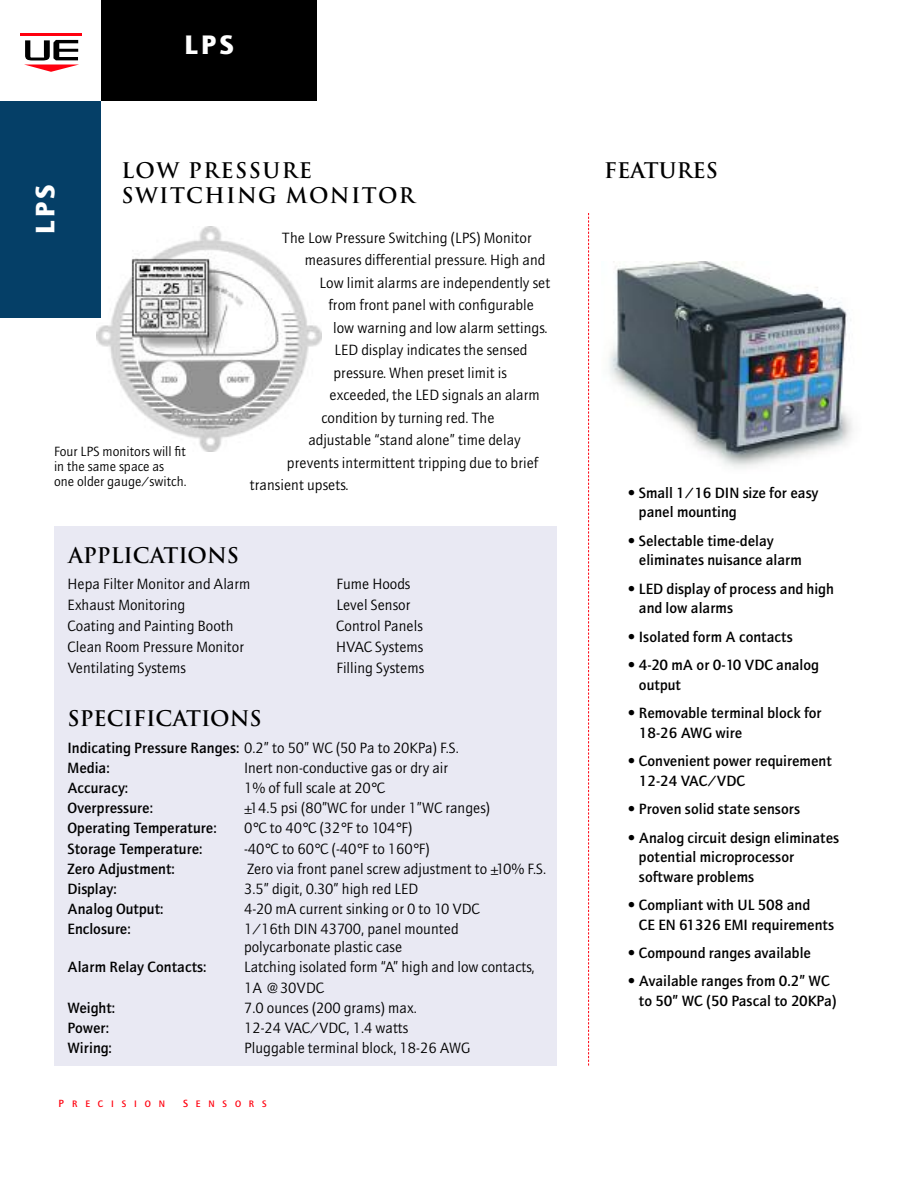
<style>
.page{position:relative;width:918px;height:1188px;background:#fff}
.page>*{position:absolute;margin:0;border:0;box-sizing:border-box;transform-origin:0 0}
.t1{font:900 27px "AT Quay Sans";letter-spacing:.125em;color:#fff}
.t2{font:700 21px "Trajan";color:#000}
.t3{font:700 21px/25.2px "Trajan";letter-spacing:.065em;color:#000}
.t4{font:15px/18px "AT Quay Sans";color:#000}
.t5{font:500 15px/19.5px "AT Quay Sans";color:#000}
.t6{font:13.5px/15px "AT Quay Sans";color:#000}
.t7{font:500 9.45px "AT Quay Sans";letter-spacing:.83em;color:#ff000f}
.s1{font-weight:400}
.s2{font-size:10.5px}
</style>
<div class="page">
<hr style="left:21px;top:34px;width:61px;height:2px;background:#ff000f">
<svg style="left:24px;top:40px;width:55px;height:32px"></svg>
<img style="left:609px;top:262px;width:244px;height:206px">
<div style="left:101px;top:0;width:216px;height:101px;background:#000"></div>
<div style="left:54px;top:526px;width:502px;height:540px;background:#e9e9f3"></div>
<svg style="left:588px;top:213px;width:1px;height:853px"></svg>
<img style="left:96px;top:227px;width:225px;height:225px">
<div style="left:0;top:101px;width:101px;height:216px;background:#053f67"></div>
<h1 class="t1" style="left:184px;top:35px;width:51px">LPS</h1>
<h2 class="t3" style="left:122px;top:158px;width:295px">LOW PRESSURE<br>SWITCHING MONITOR</h2>
<h1 class="t1" style="left:35px;top:234px;width:51px;rotate:-90deg">LPS</h1>
<p class="t4" style="left:282px;top:230px;width:251px">The Low Pressure Switching (LPS) Monitor</p>
<p class="t4" style="left:305px;top:252px;width:242px">measures differential pressure. High and</p>
<p class="t4" style="left:320px;top:275px;width:232px">Low limit alarms are independently set</p>
<p class="t4" style="left:329px;top:297px;width:207px">from front panel with configurable</p>
<p class="t4" style="left:333px;top:320px;width:216px">low warning and low alarm settings.</p>
<p class="t4" style="left:334px;top:342px;width:195px">LED display indicates the sensed</p>
<p class="t4" style="left:333px;top:365px;width:175px">pressure. When preset limit is</p>
<p class="t4" style="left:330px;top:387px;width:212px">exceeded, the LED signals an alarm</p>
<p class="t4" style="left:321px;top:410px;width:175px">condition by turning red. The</p>
<p class="t4" style="left:308px;top:432px;width:214px">adjustable “stand alone” time delay</p>
<p class="t4" style="left:287px;top:455px;width:253px">prevents intermittent tripping due to brief</p>
<p class="t4" style="left:250px;top:477px;width:100px">transient upsets.</p>
<p class="t6" style="left:54px;top:445px;width:134px">Four LPS monitors will fit in the same space as one older gauge/switch.</p>
<h2 class="t2" style="left:69px;top:543px;width:172px">APPLICATIONS</h2>
<p class="t4" style="left:68px;top:576px;width:185px">Hepa Filter Monitor and Alarm</p>
<p class="t4" style="left:336px;top:576px;width:76px">Fume Hoods</p>
<p class="t4" style="left:68px;top:597px;width:119px">Exhaust Monitoring</p>
<p class="t4" style="left:336px;top:597px;width:76px">Level Sensor</p>
<p class="t4" style="left:68px;top:618px;width:168px">Coating and Painting Booth</p>
<p class="t4" style="left:336px;top:618px;width:88px">Control Panels</p>
<p class="t4" style="left:68px;top:639px;width:178px">Clean Room Pressure Monitor</p>
<p class="t4" style="left:336px;top:639px;width:89px">HVAC Systems</p>
<p class="t4" style="left:67px;top:660px;width:120px">Ventilating Systems</p>
<p class="t4" style="left:336px;top:660px;width:90px">Filling Systems</p>
<h2 class="t2" style="left:68px;top:707px;width:196px">SPECIFICATIONS</h2>
<p class="t5" style="left:68px;top:739px;width:393px;line-height:20.1px">Indicating Pressure Ranges: <span class="s1">0.2” to 50” WC (50 Pa to 20KPa) F.S.<br></span>Media:</p>
<p class="t4" style="left:244px;top:760px;width:206px">Inert non-conductive gas or dry air</p>
<p class="t5" style="left:68px;top:779px;width:62px">Accuracy:</p>
<p class="t4" style="left:244px;top:780px;width:143px">1% of full scale at 20°C</p>
<p class="t5" style="left:68px;top:800px;width:87px">Overpressure:</p>
<p class="t4" style="left:244px;top:800px;width:248px">±14.5 psi (80”WC for under 1”WC ranges)</p>
<p class="t5" style="left:68px;top:820px;width:151px">Operating Temperature:</p>
<p class="t4" style="left:244px;top:821px;width:170px">0°C to 40°C (32°F to 104°F)</p>
<p class="t5" style="left:68px;top:840px;width:137px">Storage Temperature:</p>
<p class="t4" style="left:244px;top:841px;width:187px">-40°C to 60°C (-40°F to 160°F)</p>
<p class="t5" style="left:68px;top:860px;width:109px">Zero Adjustment:</p>
<p class="t4" style="left:247px;top:861px;width:301px">Zero via front panel screw adjustment to ±10% F.S.</p>
<p class="t5" style="left:68px;top:880px;width:51px">Display:</p>
<p class="t4" style="left:244px;top:881px;width:176px">3.5” digit, 0.30” high red LED</p>
<p class="t5" style="left:68px;top:900px;width:98px">Analog Output:</p>
<p class="t4" style="left:244px;top:901px;width:237px">4-20 mA current sinking or 0 to 10 VDC</p>
<p class="t5" style="left:68px;top:921px;width:65px">Enclosure:</p>
<p class="t4" style="left:244px;top:921px;width:216px">1/16th DIN 43700, panel mounted polycarbonate plastic case</p>
<p class="t5" style="left:68px;top:959px;width:141px">Alarm Relay Contacts:</p>
<p class="t4" style="left:244px;top:958px;width:292px;line-height:20.1px">Latching isolated form “A” high and low contacts,<br>1A @30VDC</p>
<p class="t5" style="left:68px;top:999px;width:49px">Weight:</p>
<p class="t4" style="left:244px;top:1000px;width:174px">7.0 ounces (200 grams) max.</p>
<p class="t5" style="left:68px;top:1019px;width:43px">Power:</p>
<p class="t4" style="left:244px;top:1020px;width:166px">12-24 VAC/VDC, 1.4 watts</p>
<p class="t5" style="left:68px;top:1039px;width:46px">Wiring:</p>
<p class="t4" style="left:244px;top:1040px;width:228px">Pluggable terminal block, 18-26 AWG</p>
<p class="t7" style="left:59px;top:1100px;width:108px"><span class="s2">P</span>RECISION</p>
<p class="t7" style="left:183px;top:1100px;width:85px"><span class="s2">S</span>ENSORS</p>
<h2 class="t2" style="left:604px;top:158px;width:115px">FEATURES</h2>
<p class="t5" style="left:639px;top:484px;width:181px;text-indent:-11px">• Small 1/16 DIN size for easy panel mounting</p>
<p class="t5" style="left:639px;top:532px;width:165px;text-indent:-11px">• Selectable time-delay eliminates nuisance alarm</p>
<p class="t5" style="left:639px;top:580px;width:196px;text-indent:-11px">• LED display of process and high and low alarms</p>
<p class="t5" style="left:628px;top:628px;width:166px">• Isolated form A contacts</p>
<p class="t5" style="left:639px;top:657px;width:182px;text-indent:-11px">• 4-20 mA or 0-10 VDC analog output</p>
<p class="t5" style="left:639px;top:705px;width:184px;text-indent:-11px">• Removable terminal block for<br>18-26 AWG wire</p>
<p class="t5" style="left:639px;top:752px;width:194px;text-indent:-11px">• Convenient power requirement<br>12-24 VAC/VDC</p>
<p class="t5" style="left:628px;top:800px;width:174px">• Proven solid state sensors</p>
<p class="t5" style="left:639px;top:829px;width:202px;text-indent:-11px">• Analog circuit design eliminates potential microprocessor software problems</p>
<p class="t5" style="left:639px;top:896px;width:197px;text-indent:-11px">• Compliant with UL 508 and<br>CE EN 61326 EMI requirements</p>
<p class="t5" style="left:628px;top:944px;width:185px">• Compound ranges available</p>
<p class="t5" style="left:639px;top:973px;width:199px;text-indent:-11px">• Available ranges from 0.2” WC to 50” WC (50 Pascal to 20KPa)</p>
</div>
